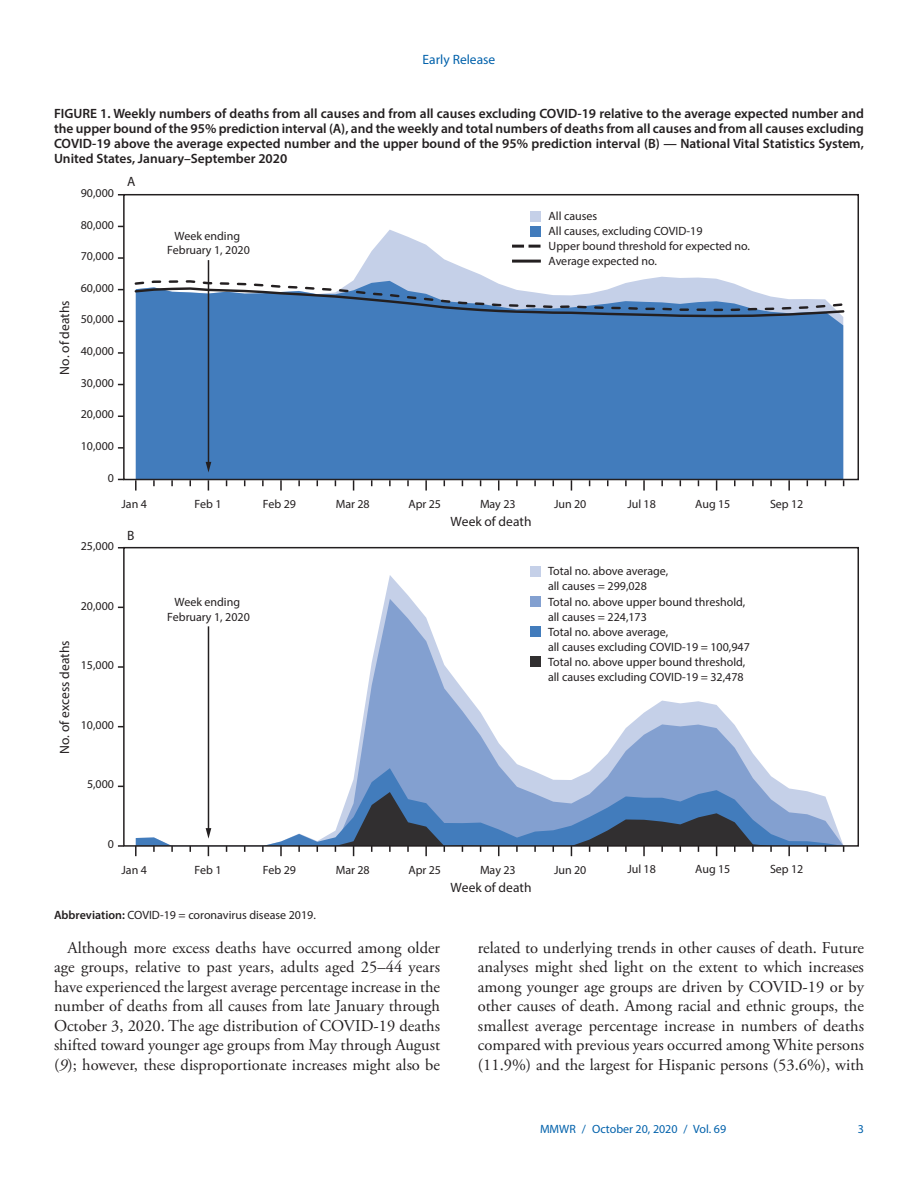
<style>
.page{position:relative;width:918px;height:1188px;background:#fff}
.page>*{position:absolute;margin:0;border:0;box-sizing:border-box;transform-origin:0 0}
.Paragraph{font:16.5px/19.5px "Adobe Garamond Pro";color:#231f20;text-align:justify}
.Figure_Title{font:600 13.5px/15px "Myriad Pro";color:#231f20;text-align:justify}
.t1{font:13.5px "Myriad Pro";color:#231f20}
.t2{font:13.5px "Myriad Pro";color:#0161ab}
.Abbreviations{font:12px/15.1px "Myriad Pro";color:#231f20;text-align:center}
.t3{font:12px "Myriad Pro";color:#0161ab}
.s1{font-weight:600}
.s2{font-style:italic}
</style>
<div class="page">
<svg style="left:207px;top:599px;width:557px;height:169px"></svg>
<svg style="left:207px;top:768px;width:602px;height:24px;fill:#83a0d0"></svg>
<svg style="left:207px;top:230px;width:510px;height:49px"></svg>
<div style="left:136px;top:318px;width:707px;height:159px;background:#427cbc"></div>
<svg style="left:134px;top:279px;width:711px;height:39px"></svg>
<svg style="left:770px;top:480px;width:2px;height:6px"></svg>
<svg style="left:752px;top:480px;width:2px;height:6px"></svg>
<svg style="left:734px;top:480px;width:2px;height:6px"></svg>
<svg style="left:788px;top:480px;width:2px;height:11px"></svg>
<svg style="left:661px;top:480px;width:2px;height:6px"></svg>
<svg style="left:643px;top:480px;width:2px;height:11px"></svg>
<svg style="left:625px;top:480px;width:2px;height:6px"></svg>
<svg style="left:534px;top:480px;width:2px;height:6px"></svg>
<svg style="left:516px;top:480px;width:2px;height:6px"></svg>
<svg style="left:425px;top:480px;width:2px;height:11px"></svg>
<svg style="left:407px;top:480px;width:2px;height:6px"></svg>
<svg style="left:389px;top:480px;width:2px;height:6px"></svg>
<svg style="left:298px;top:480px;width:2px;height:6px"></svg>
<svg style="left:280px;top:480px;width:2px;height:11px"></svg>
<svg style="left:262px;top:480px;width:2px;height:6px"></svg>
<svg style="left:171px;top:480px;width:2px;height:6px"></svg>
<svg style="left:153px;top:480px;width:2px;height:6px"></svg>
<svg style="left:135px;top:480px;width:2px;height:11px"></svg>
<div style="left:123px;top:194px;width:736px;height:286px;border:2px solid #231f20"></div>
<div style="left:531px;top:226px;width:10px;height:10px;background:#427cbc"></div>
<div style="left:531px;top:211px;width:10px;height:10px;background:#c5d0e8"></div>
<svg style="left:512px;top:245px;width:29px;height:3px"></svg>
<hr style="left:512px;top:260px;width:29px;height:3px;background:#231f20">
<div style="left:530px;top:597px;width:10px;height:10px;background:#83a0d0"></div>
<div style="left:530px;top:567px;width:10px;height:10px;background:#c5d0e8"></div>
<div style="left:530px;top:656px;width:10px;height:11px;background:#312f30"></div>
<div style="left:530px;top:627px;width:10px;height:10px;background:#427cbc"></div>
<hr style="left:208px;top:260px;width:1px;height:204px;background:#231f20">
<svg style="left:206px;top:462px;width:5px;height:10px"></svg>
<hr style="left:208px;top:626px;width:1px;height:204px;background:#231f20">
<svg style="left:135px;top:792px;width:709px;height:64px"></svg>
<p class="t2" style="left:423px;top:51px;width:74px">Early Release</p>
<h1 class="Figure_Title" style="left:54px;top:106px;width:811px">FIGURE 1. Weekly numbers of deaths from all causes and from all causes excluding COVID-19 relative to the average expected number and the upper bound of the 95% prediction interval (A), and the weekly and total numbers of deaths from all causes and from all causes excluding COVID-19 above the average expected number and the upper bound of the 95% prediction interval (B) — National Vital Statistics System, United States, January–September 2020</h1>
<p class="t1" style="left:56px;top:375px;width:76px;rotate:-90deg">No. of deaths</p>
<p class="t1" style="left:56px;top:754px;width:115px;rotate:-90deg">No. of excess deaths</p>
<p class="Abbreviations" style="left:81px;top:185px;width:35px">90,000</p>
<p class="Abbreviations" style="left:81px;top:217px;width:35px">80,000</p>
<p class="Abbreviations" style="left:81px;top:248px;width:35px">70,000</p>
<p class="Abbreviations" style="left:81px;top:280px;width:35px">60,000</p>
<p class="Abbreviations" style="left:81px;top:312px;width:35px">50,000</p>
<p class="Abbreviations" style="left:81px;top:343px;width:35px">40,000</p>
<p class="Abbreviations" style="left:81px;top:375px;width:35px">30,000</p>
<p class="Abbreviations" style="left:81px;top:407px;width:35px">20,000</p>
<p class="Abbreviations" style="left:81px;top:438px;width:35px">10,000</p>
<p class="t1" style="left:127px;top:173px;width:10px">A</p>
<p class="Abbreviations" style="left:167px;top:229px;width:84px;line-height:14.4px">Week ending<br>February 1, 2020</p>
<p class="Abbreviations" style="left:549px;top:208px;width:203px;text-align:left">All causes<br>All causes, excluding COVID-19<br>Upper bound threshold for expected no.<br>Average expected no.</p>
<p class="Abbreviations" style="left:108px;top:470px;width:8px">0</p>
<p class="Abbreviations" style="left:81px;top:538px;width:35px">25,000</p>
<p class="Abbreviations" style="left:81px;top:598px;width:35px">20,000</p>
<p class="Abbreviations" style="left:81px;top:657px;width:35px">15,000</p>
<p class="Abbreviations" style="left:122px;top:496px;width:27px">Jan 4</p>
<p class="Abbreviations" style="left:195px;top:496px;width:29px">Feb 1</p>
<p class="Abbreviations" style="left:263px;top:496px;width:35px">Feb 29</p>
<p class="Abbreviations" style="left:336px;top:496px;width:35px">Mar 28</p>
<p class="Abbreviations" style="left:409px;top:496px;width:34px">Apr 25</p>
<p class="Abbreviations" style="left:480px;top:496px;width:37px">May 23</p>
<p class="Abbreviations" style="left:554px;top:496px;width:34px">Jun 20</p>
<p class="Abbreviations" style="left:627px;top:496px;width:30px">Jul 18</p>
<p class="Abbreviations" style="left:695px;top:496px;width:37px">Aug 15</p>
<p class="Abbreviations" style="left:770px;top:496px;width:35px">Sep 12</p>
<p class="t1" style="left:127px;top:527px;width:9px">B</p>
<p class="Abbreviations" style="left:167px;top:595px;width:84px;line-height:14.4px">Week ending<br>February 1, 2020</p>
<p class="t1" style="left:451px;top:513px;width:83px">Week of death</p>
<p class="Abbreviations" style="left:548px;top:563px;width:203px;text-align:left">Total no. above average,<br>all causes = 299,028<br>Total no. above upper bound threshold, all causes = 224,173<br>Total no. above average,<br>all causes excluding COVID-19 = 100,947<br>Total no. above upper bound threshold, all causes excluding COVID-19 = 32,478</p>
<p class="Abbreviations" style="left:81px;top:717px;width:35px">10,000</p>
<p class="Abbreviations" style="left:87px;top:777px;width:29px">5,000</p>
<p class="Abbreviations" style="left:108px;top:836px;width:8px">0</p>
<p class="Abbreviations" style="left:122px;top:862px;width:27px">Jan 4</p>
<p class="Abbreviations" style="left:195px;top:862px;width:29px">Feb 1</p>
<p class="Abbreviations" style="left:263px;top:862px;width:35px">Feb 29</p>
<p class="Abbreviations" style="left:336px;top:862px;width:35px">Mar 28</p>
<p class="Abbreviations" style="left:409px;top:862px;width:34px">Apr 25</p>
<p class="Abbreviations" style="left:480px;top:862px;width:37px">May 23</p>
<p class="Abbreviations" style="left:554px;top:862px;width:34px">Jun 20</p>
<p class="Abbreviations" style="left:627px;top:862px;width:30px">Jul 18</p>
<p class="Abbreviations" style="left:695px;top:862px;width:37px">Aug 15</p>
<p class="Abbreviations" style="left:770px;top:862px;width:35px">Sep 12</p>
<p class="t1" style="left:451px;top:879px;width:83px">Week of death</p>
<p class="Abbreviations" style="left:54px;top:907px;width:263px"><span class="s1">Abbreviation:</span> COVID-19 = coronavirus disease 2019.</p>
<p class="Paragraph" style="left:54px;top:938px;width:388px;text-indent:14px">Although more excess deaths have occurred among older age groups, relative to past years, adults aged 25–44 years have experienced the largest average percentage increase in the number of deaths from all causes from late January through October 3, 2020. The age distribution of COVID-19 deaths shifted toward younger age groups from May through August (<span class="s2">9</span>); however, these disproportionate increases might also be</p>
<p class="Paragraph" style="left:478px;top:938px;width:388px">related to underlying trends in other causes of death. Future analyses might shed light on the extent to which increases among younger age groups are driven by COVID-19 or by other causes of death. Among racial and ethnic groups, the smallest average percentage increase in numbers of deaths compared with previous years occurred among White persons (11.9%) and the largest for Hispanic persons (53.6%), with</p>
<p class="t3" style="left:540px;top:1121px;width:188px">MMWR / October 20, 2020 / Vol. 69</p>
<p class="t3" style="left:858px;top:1121px;width:8px">3</p>
</div>
